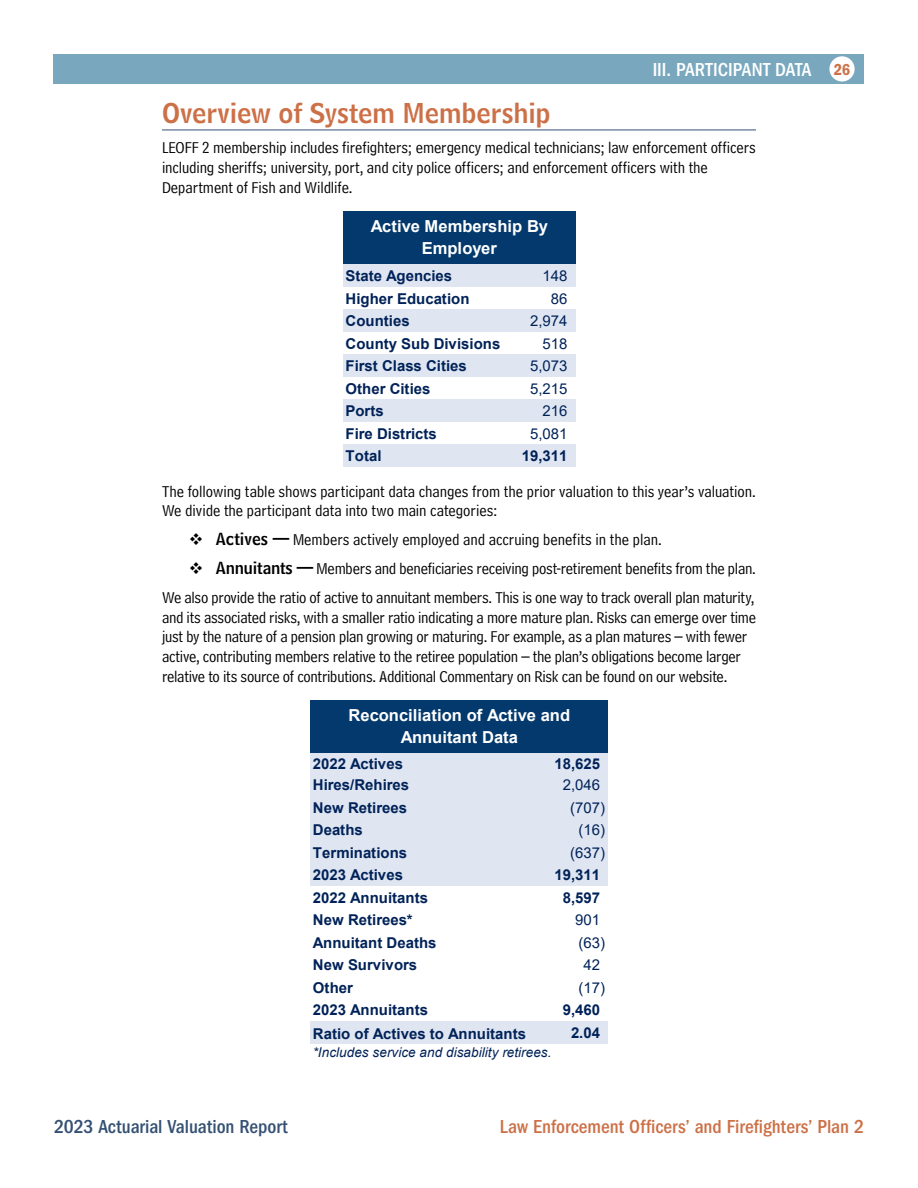
<style>
.page{position:relative;width:918px;height:1188px;background:#fff}
.page>*{position:absolute;margin:0;border:0;box-sizing:border-box;transform-origin:0 0}
.t1{font:27px "Bell Centennial Std Name Num";color:#cc7047}
.t2{font:500 condensed 19.5px "ITC Franklin Gothic Std";letter-spacing:.005em;color:#cc7047}
.t3{font:500 condensed 19.5px "ITC Franklin Gothic Std";letter-spacing:-.005em;color:#345073}
.t4{font:500 condensed 19.5px "ITC Franklin Gothic Std";letter-spacing:-.01em;color:#fff}
.t5{font:16.5px/19.8px "Bell Centennial Std Address";letter-spacing:-.01em;color:#000}
.t6{font:700 16.5px/21.3px "Arial";color:#fff;text-align:center}
.t7{font:16.5px "ITC Franklin Gothic Std Dm Cd";color:#cc7047}
.t8{font:700 15px "Arial";color:#002258}
.t9{font:15px "Arial";color:#002258}
.t10{font:italic 13.5px "Arial";letter-spacing:.005em;color:#002258}
.s1{font-family:"Bell Centennial Std Name Num"}
</style>
<div class="page">
<div style="left:54px;top:54px;width:810px;height:30px;background:#79a8be"></div>
<div style="left:829px;top:56px;width:26px;height:26px;background:#fff;border-radius:50%"></div>
<hr style="left:162px;top:130px;width:594px;height:1px;background:#345073">
<div style="left:343px;top:211px;width:233px;height:54px;background:#03396c"></div>
<div style="left:343px;top:265px;width:233px;height:22px;background:#dfe5f1"></div>
<div style="left:343px;top:310px;width:233px;height:22px;background:#dfe5f1"></div>
<div style="left:343px;top:355px;width:233px;height:22px;background:#dfe5f1"></div>
<div style="left:343px;top:400px;width:233px;height:22px;background:#dfe5f1"></div>
<div style="left:343px;top:445px;width:233px;height:22px;background:#dfe5f1"></div>
<div style="left:311px;top:700px;width:297px;height:54px;background:#03396c"></div>
<div style="left:311px;top:753px;width:297px;height:133px;background:#dfe5f1"></div>
<div style="left:311px;top:1021px;width:297px;height:23px;background:#dfe5f1"></div>
<p class="t4" style="left:653px;top:58px;width:43px">III. Participant</p>
<p class="t4" style="left:775px;top:58px;width:18px">Data</p>
<h1 class="t1" style="left:162px;top:96px;width:390px">Overview of System Membership</h1>
<p class="t5" style="left:162px;top:138px;width:595px">LEOFF 2 membership includes firefighters; emergency medical technicians; law enforcement officers including sheriffs; university, port, and city police officers; and enforcement officers with the<br>Department of Fish and Wildlife.</p>
<p class="t6" style="left:371px;top:216px;width:179px">Active Membership By<br>Employer</p>
<p class="t8" style="left:346px;top:265px;width:108px">State Agencies</p>
<p class="t9" style="left:543px;top:265px;width:26px">148</p>
<p class="t8" style="left:346px;top:288px;width:125px">Higher Education</p>
<p class="t9" style="left:551px;top:288px;width:18px">86</p>
<p class="t8" style="left:346px;top:310px;width:66px">Counties</p>
<p class="t9" style="left:530px;top:310px;width:39px">2,974</p>
<p class="t8" style="left:346px;top:333px;width:156px">County Sub Divisions</p>
<p class="t9" style="left:543px;top:333px;width:26px">518</p>
<p class="t8" style="left:346px;top:355px;width:123px">First Class Cities</p>
<p class="t9" style="left:530px;top:355px;width:39px">5,073</p>
<p class="t8" style="left:346px;top:378px;width:86px">Other Cities</p>
<p class="t9" style="left:530px;top:378px;width:39px">5,215</p>
<p class="t8" style="left:346px;top:400px;width:40px">Ports</p>
<p class="t9" style="left:543px;top:400px;width:26px">216</p>
<p class="t8" style="left:346px;top:423px;width:93px">Fire Districts</p>
<p class="t9" style="left:530px;top:423px;width:39px">5,081</p>
<p class="t8" style="left:346px;top:445px;width:38px">Total</p>
<p class="t8" style="left:522px;top:445px;width:47px">19,311</p>
<p class="t5" style="left:162px;top:481px;width:595px">The following table shows participant data changes from the prior valuation to this year’s valuation.<br>We divide the participant data into two main categories:</p>
<p class="t5" style="left:216px;top:530px;width:447px"><span class="s1">Actives —</span> Members actively employed and accruing benefits in the plan.</p>
<p class="t5" style="left:216px;top:559px;width:541px"><span class="s1">Annuitants —</span> Members and beneficiaries receiving post-retirement benefits from the plan.</p>
<p class="t5" style="left:162px;top:587px;width:594px">We also provide the ratio of active to annuitant members. This is one way to track overall plan maturity,</p>
<p class="t5" style="left:162px;top:607px;width:596px">and its associated risks, with a smaller ratio indicating a more mature plan. Risks can emerge over time just by the nature of a pension plan growing or maturing. For example, as a plan matures – with fewer active, contributing members relative to the retiree population – the plan’s obligations become larger relative to its source of contributions. Additional Commentary on Risk can be found on our website.</p>
<p class="t6" style="left:349px;top:705px;width:223px">Reconciliation of Active and<br>Annuitant Data</p>
<p class="t8" style="left:313px;top:753px;width:92px">2022 Actives</p>
<p class="t8" style="left:554px;top:753px;width:47px">18,625</p>
<p class="t8" style="left:313px;top:775px;width:98px">Hires/Rehires</p>
<p class="t9" style="left:563px;top:775px;width:39px">2,046</p>
<p class="t8" style="left:313px;top:797px;width:96px">New Retirees</p>
<p class="t9" style="left:570px;top:797px;width:36px">(707)</p>
<p class="t8" style="left:313px;top:820px;width:51px">Deaths</p>
<p class="t9" style="left:578px;top:820px;width:28px">(16)</p>
<p class="t8" style="left:313px;top:842px;width:96px">Terminations</p>
<p class="t9" style="left:570px;top:842px;width:36px">(637)</p>
<p class="t8" style="left:313px;top:865px;width:92px">2023 Actives</p>
<p class="t8" style="left:554px;top:865px;width:47px">19,311</p>
<p class="t8" style="left:313px;top:887px;width:117px">2022 Annuitants</p>
<p class="t8" style="left:563px;top:887px;width:39px">8,597</p>
<p class="t8" style="left:313px;top:910px;width:101px">New Retirees*</p>
<p class="t9" style="left:575px;top:910px;width:26px">901</p>
<p class="t8" style="left:313px;top:932px;width:125px">Annuitant Deaths</p>
<p class="t9" style="left:578px;top:932px;width:28px">(63)</p>
<p class="t8" style="left:313px;top:955px;width:106px">New Survivors</p>
<p class="t9" style="left:583px;top:955px;width:18px">42</p>
<p class="t8" style="left:313px;top:977px;width:42px">Other</p>
<p class="t9" style="left:578px;top:977px;width:28px">(17)</p>
<p class="t8" style="left:313px;top:1000px;width:117px">2023 Annuitants</p>
<p class="t8" style="left:563px;top:1000px;width:39px">9,460</p>
<p class="t8" style="left:313px;top:1023px;width:215px">Ratio of Actives to Annuitants</p>
<p class="t8" style="left:571px;top:1022px;width:31px">2.04</p>
<p class="t10" style="left:313px;top:1043px;width:240px">*Includes service and disability retirees.</p>
<p class="t7" style="left:834px;top:60px;width:18px">26</p>
<p class="t3" style="left:54px;top:1116px;width:235px">2023 Actuarial Valuation Report</p>
<p class="t2" style="left:500px;top:1116px;width:366px">Law Enforcement Officers’ and Firefighters’ Plan 2</p>
</div>
